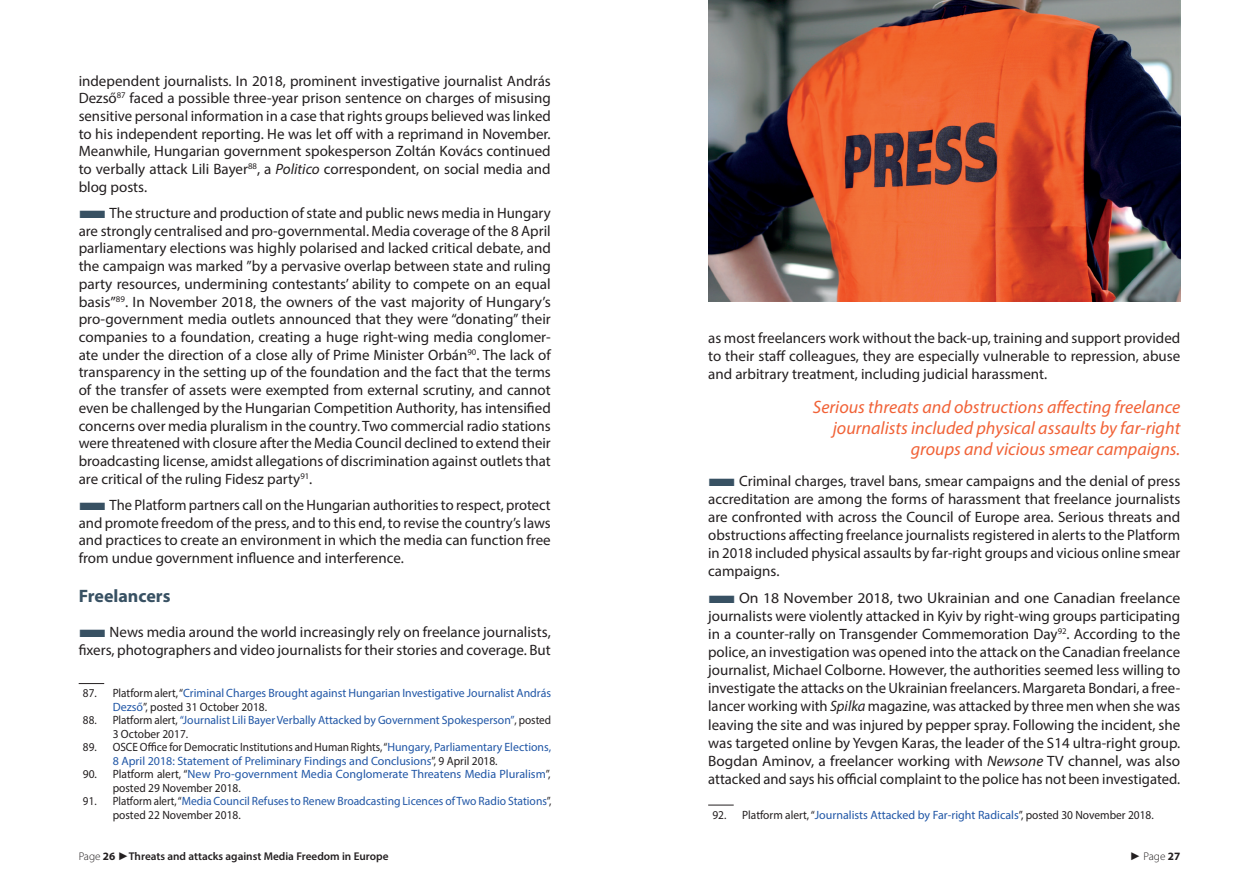
<style>
.page{position:relative;width:1259px;height:893px;background:#fff}
.page>*{position:absolute;margin:0;border:0;box-sizing:border-box;transform-origin:0 0}
.t1{font:italic 18px/21.1px "Myriad Pro";color:#f16237;text-align:right}
.t2{font:700 18px "Myriad Pro";color:#385163}
.t3{font:15px/17.7px "Myriad Pro";color:#231f20;text-align:justify}
.t4{font:15px/18.1px "Myriad Pro";color:#231f20;text-align:justify;scale:1.05 1}
.t5{font:12px/13.5px "Myriad Pro";color:#2056a6}
.t6{font:12px/13.5px "Myriad Pro";color:#2056a6;scale:.96 1}
.t7{font:12px "Myriad Pro";color:#231f20;scale:.95 1}
.t8{font:600 11.25px "Myriad Pro";color:#231f20}
.t9{font:300 11.25px "Myriad Pro";color:#231f20}
.s1{font-style:italic}
.s2{color:#385163}
.s3{color:#231f20}
.s4{color:#2056a6}
.s5{font-weight:300}
.s6{font-weight:700}
.s7{font-family:"Arial";font-weight:400}
</style>
<div class="page">
<svg style="left:79px;top:683px;width:25px;height:1px"></svg>
<svg style="left:708px;top:805px;width:25px;height:1px"></svg>
<img style="left:708px;top:0;width:472px;height:302px">
<p class="t3" style="left:79px;top:72px;width:474px">independent journalists. In 2018, prominent investigative journalist András Dezső<sup>87</sup> faced a possible three-year prison sentence on charges of misusing sensitive personal information in a case that rights groups believed was linked to his independent reporting. He was let off with a reprimand in November.<br>Meanwhile, Hungarian government spokesperson Zoltán Kovács continued to verbally attack Lili Bayer<sup>88</sup>, a <span class="s1">Politico</span> correspondent, on social media and blog posts.</p>
<p class="t3" style="left:79px;top:204px;width:474px"><span class="s2">■</span>The structure and production of state and public news media in Hungary are strongly centralised and pro-governmental. Media coverage of the 8 April parliamentary elections was highly polarised and lacked critical debate, and the campaign was marked ”by a pervasive overlap between state and ruling party resources, undermining contestants’ ability to compete on an equal basis”<sup>89</sup>. In November 2018, the owners of the vast majority of Hungary’s pro-government media outlets announced that they were “donating” their companies to a foundation, creating a huge right-wing media conglomer&shy;ate under the direction of a close ally of Prime Minister Orbán<sup>90</sup>. The lack of transparency in the setting up of the foundation and the fact that the terms of the transfer of assets were exempted from external scrutiny, and cannot even be challenged by the Hungarian Competition Authority, has intensified concerns over media pluralism in the country. Two commercial radio stations were threatened with closure after the Media Council declined to extend their broadcasting license, amidst allegations of discrimination against outlets that are critical of the ruling Fidesz party<sup>91</sup>.</p>
<p class="t3" style="left:79px;top:496px;width:473px"><span class="s2">■</span>The Platform partners call on the Hungarian authorities to respect, protect and promote freedom of the press, and to this end, to revise the country’s laws and practices to create an environment in which the media can function free from undue government influence and interference.</p>
<p class="t2" style="left:79px;top:585px;width:93px">Freelancers</p>
<p class="t3" style="left:79px;top:623px;width:473px"><span class="s2">■</span>News media around the world increasingly rely on freelance journalists, fixers, photographers and video journalists for their stories and coverage. But</p>
<p class="t5" style="left:113px;top:686px;width:440px;text-indent:-30px"><span class="s3">87. Platform alert, “</span>Criminal Charges Brought against Hungarian Investigative Journalist András<br>Dezső<span class="s3">”, posted 31 October 2018.</span></p>
<p class="t5" style="left:113px;top:713px;width:440px;text-indent:-30px"><span class="s3">88. Platform alert,</span> “Journalist Lili Bayer Verbally Attacked by Government Spokesperson”<span class="s3">, posted<br>3 October 2017.</span></p>
<p class="t5" style="left:113px;top:740px;width:440px;text-indent:-30px"><span class="s3">89. OSCE Office for Democratic Institutions and Human Rights, “</span>Hungary, Parliamentary Elections,<br>8 April 2018: Statement of Preliminary Findings and Conclusions<span class="s3">”, 9 April 2018.</span></p>
<p class="t5" style="left:113px;top:767px;width:439px;text-indent:-30px"><span class="s3">90. Platform alert, “</span>New Pro-government Media Conglomerate Threatens Media Pluralism<span class="s3">”, posted 29 November 2018.</span></p>
<p class="t6" style="left:113px;top:794px;width:458px;text-indent:-30px"><span class="s3">91. Platform alert, “</span>Media Council Refuses to Renew Broadcasting Licences of Two Radio Stations<span class="s3">”, posted 22 November 2018.</span></p>
<p class="t3" style="left:708px;top:329px;width:473px;line-height:18.1px">as most freelancers work without the back-up, training and support provided to their staff colleagues, they are especially vulnerable to repression, abuse and arbitrary treatment, including judicial harassment.</p>
<p class="t1" style="left:813px;top:396px;width:369px">Serious threats and obstructions affecting freelance journalists included physical assaults by far-right groups and vicious smear campaigns.</p>
<p class="t3" style="left:708px;top:472px;width:474px;line-height:18.1px"><span class="s2">■</span>Criminal charges, travel bans, smear campaigns and the denial of press accreditation are among the forms of harassment that freelance journalists are confronted with across the Council of Europe area. Serious threats and obstructions affecting freelance journalists registered in alerts to the Platform in 2018 included physical assaults by far-right groups and vicious online smear campaigns.</p>
<p class="t4" style="left:708px;top:589px;width:451px"><span class="s2">■</span>On 18 November 2018, two Ukrainian and one Canadian freelance journalists were violently attacked in Kyiv by right-wing groups participating in a counter-rally on Transgender Commemoration Day<sup>92</sup>. According to the police, an investigation was opened into the attack on the Canadian freelance journalist, Michael Colborne. However, the authorities seemed less willing to investigate the attacks on the Ukrainian freelancers. Margareta Bondari, a free&shy;lancer working with <span class="s1">Spilka</span> magazine, was attacked by three men when she was leaving the site and was injured by pepper spray. Following the incident, she was targeted online by Yevgen Karas, the leader of the S14 ultra-right group.<br>Bogdan Aminov, a freelancer working with <span class="s1">Newsone</span> TV channel, was also attacked and says his official complaint to the police has not been investigated.</p>
<p class="t7" style="left:712px;top:807px;width:466px">92. Platform alert, “<span class="s4">Journalists Attacked by Far-right Radicals</span>”, posted 30 November 2018.</p>
<p class="t8" style="left:79px;top:849px;width:311px"><span class="s5">Page</span> <span class="s6">26</span> <span class="s7">►</span>Threats and attacks against Media Freedom in Europe</p>
<p class="t9" style="left:1130px;top:849px;width:52px"><span class="s7">►</span> Page <span class="s6">27</span></p>
</div>
